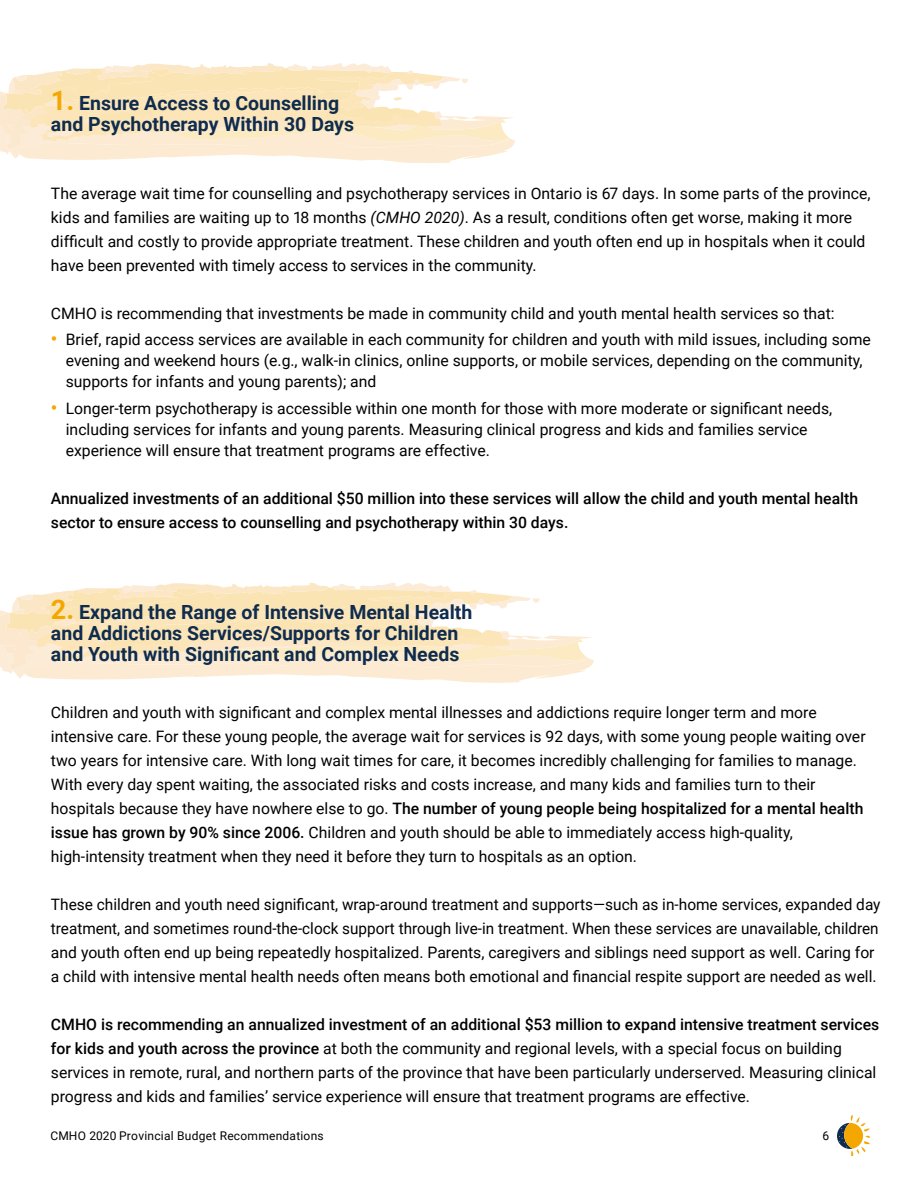
<style>
.page{position:relative;width:918px;height:1188px;background:#fff}
.page>*{position:absolute;margin:0;border:0;box-sizing:border-box;transform-origin:0 0}
.t1{font:700 19.5px/21px "Roboto";color:#0f2c4e}
.t2{font:15.75px/24px "Roboto";color:#000}
.t3{font:500 15.75px/24px "Roboto";color:#000}
.page_number_title{font:12px "Roboto";letter-spacing:.02em;color:#000}
.s1{font-size:27px;color:#f4a700}
.s2{font-style:italic}
.s3{font-weight:700;font-size:18px;color:#f4a700}
.s4{font-weight:500}
</style>
<div class="page">
<svg style="left:0;top:63px;width:515px;height:100px"></svg>
<svg style="left:0;top:583px;width:594px;height:100px"></svg>
<svg style="left:837px;top:1115px;width:33px;height:41px"></svg>
<p class="t1" style="left:51px;top:91px;width:305px"><span class="s1">1.</span> Ensure Access to Counselling and Psychotherapy Within 30 Days</p>
<p class="t2" style="left:51px;top:181px;width:821px">The average wait time for counselling and psychotherapy services in Ontario is 67 days. In some parts of the province, kids and families are waiting up to 18 months <span class="s2">(CMHO 2020)</span>. As a result, conditions often get worse, making it more difficult and costly to provide appropriate treatment. These children and youth often end up in hospitals when it could have been prevented with timely access to services in the community.</p>
<p class="t2" style="left:51px;top:301px;width:785px">CMHO is recommending that investments be made in community child and youth mental health services so that:</p>
<p class="t2" style="left:66px;top:328px;width:807px;line-height:21px;text-indent:-15px"><span class="s3">•</span> Brief, rapid access services are available in each community for children and youth with mild issues, including some evening and weekend hours (e.g., walk-in clinics, online supports, or mobile services, depending on the community, supports for infants and young parents); and</p>
<p class="t2" style="left:66px;top:397px;width:768px;line-height:21px;text-indent:-15px"><span class="s3">•</span> Longer-term psychotherapy is accessible within one month for those with more moderate or significant needs, including services for infants and young parents. Measuring clinical progress and kids and families service experience will ensure that treatment programs are effective.</p>
<p class="t3" style="left:51px;top:485px;width:809px">Annualized investments of an additional $50 million into these services will allow the child and youth mental health sector to ensure access to counselling and psychotherapy within 30 days.</p>
<p class="t1" style="left:51px;top:601px;width:423px"><span class="s1">2.</span> Expand the Range of Intensive Mental Health and Addictions Services/Supports for Children and Youth with Significant and Complex Needs</p>
<p class="t2" style="left:51px;top:700px;width:816px">Children and youth with significant and complex mental illnesses and addictions require longer term and more intensive care. For these young people, the average wait for services is 92 days, with some young people waiting over two years for intensive care. With long wait times for care, it becomes incredibly challenging for families to manage.<br>With every day spent waiting, the associated risks and costs increase, and many kids and families turn to their hospitals because they have nowhere else to go. <span class="s4">The number of young people being hospitalized for a mental health issue has grown by 90% since 2006.</span> Children and youth should be able to immediately access high-quality, high-intensity treatment when they need it before they turn to hospitals as an option.</p>
<p class="t2" style="left:51px;top:892px;width:831px">These children and youth need significant, wrap-around treatment and supports—such as in-home services, expanded day treatment, and sometimes round-the-clock support through live-in treatment. When these services are unavailable, children and youth often end up being repeatedly hospitalized. Parents, caregivers and siblings need support as well. Caring for a child with intensive mental health needs often means both emotional and financial respite support are needed as well.</p>
<p class="t2" style="left:51px;top:1012px;width:830px"><span class="s4">CMHO is recommending an annualized investment of an additional $53 million to expand intensive treatment services for kids and youth across the province</span> at both the community and regional levels, with a special focus on building services in remote, rural, and northern parts of the province that have been particularly underserved. Measuring clinical progress and kids and families’ service experience will ensure that treatment programs are effective.</p>
<p class="page_number_title" style="left:50px;top:1128px;width:275px">CMHO 2020 Provincial Budget Recommendations</p>
<p class="page_number_title" style="left:822px;top:1128px;width:8px">6</p>
</div>
